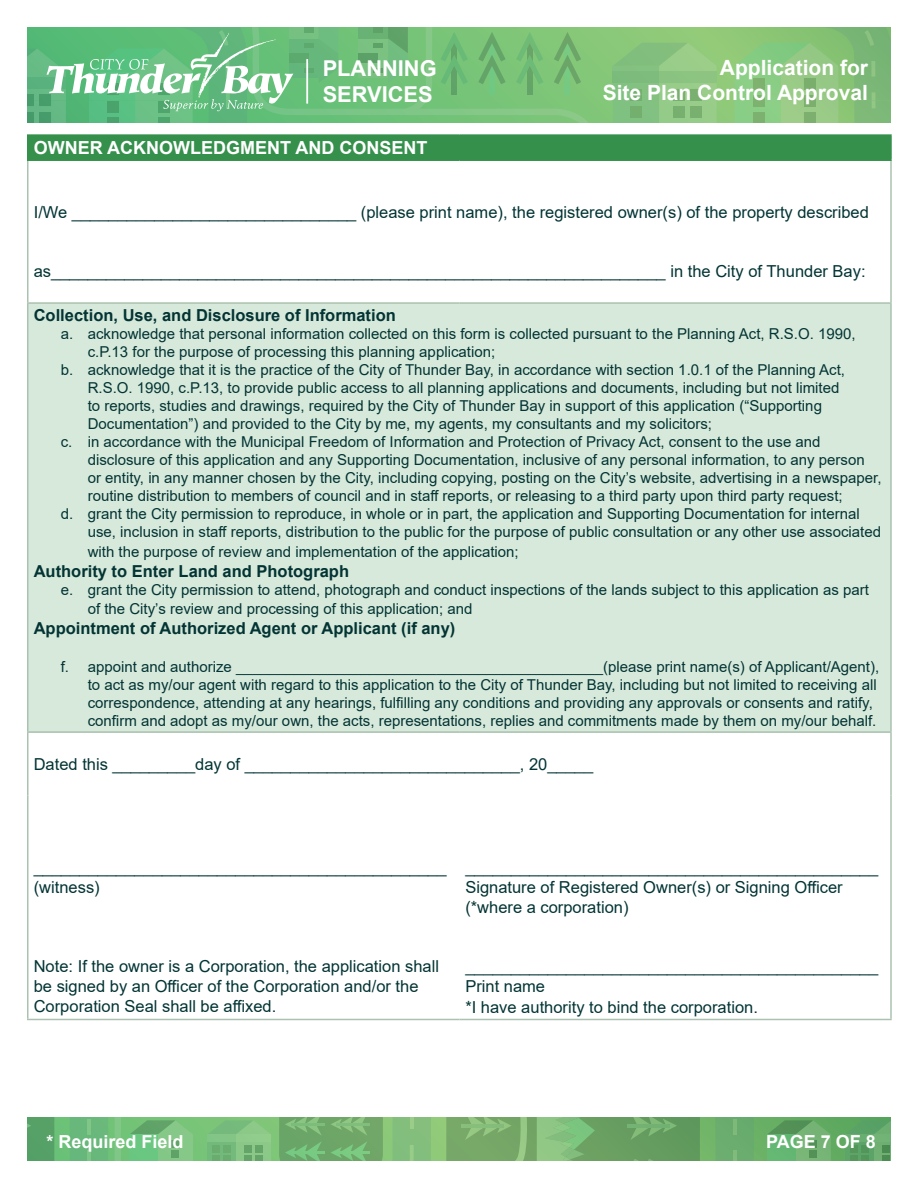
<style>
.page{position:relative;width:918px;height:1188px;background:#fff}
.page>*{position:absolute;margin:0;border:0;box-sizing:border-box;transform-origin:0 0}
.t1{font:700 21.9px/26.2px "Arial";color:#fff}
.t2{font:700 21px/25.2px "Arial";color:#fff;text-align:right}
.t3{font:700 18px "Arial";color:#fff}
.t4{font:16.5px/19.8px "Arial";color:#033434}
.t5{font:700 16.5px "Arial";color:#033434}
.t6{font:15px/18px "Arial";color:#033434}
</style>
<div class="page">
<svg style="left:27px;top:1118px;width:864px;height:43px;background:#71b270"></svg>
<hr style="left:733px;top:1150px;width:4px;height:11px;background:#81bb7b">
<hr style="left:733px;top:1119px;width:4px;height:16px;background:#7eb979">
<svg style="left:27px;top:27px;width:864px;height:95px;background:#7bc280"></svg>
<hr style="left:306px;top:59px;width:2px;height:45px;background:#fff">
<div style="left:28px;top:135px;width:863px;height:25px;background:#35904c"></div>
<div style="left:28px;top:303px;width:863px;height:429px;background:#d7e9db"></div>
<hr style="left:27px;top:161px;width:1px;height:141px;background:#abc2b0">
<hr style="left:27px;top:304px;width:1px;height:427px;background:#abc2b0">
<hr style="left:27px;top:302px;width:432px;height:2px;background:#abc2b0">
<hr style="left:459px;top:302px;width:433px;height:2px;background:#abc2b0">
<hr style="left:890px;top:161px;width:2px;height:141px;background:#abc2b0">
<hr style="left:890px;top:304px;width:2px;height:427px;background:#abc2b0">
<hr style="left:27px;top:731px;width:432px;height:2px;background:#abc2b0">
<hr style="left:27px;top:733px;width:1px;height:63px;background:#abc2b0">
<hr style="left:459px;top:731px;width:433px;height:2px;background:#abc2b0">
<hr style="left:890px;top:733px;width:2px;height:63px;background:#abc2b0">
<hr style="left:27px;top:796px;width:1px;height:223px;background:#abc2b0">
<hr style="left:890px;top:796px;width:2px;height:223px;background:#abc2b0">
<hr style="left:27px;top:1019px;width:432px;height:1px;background:#abc2b0">
<hr style="left:459px;top:1019px;width:433px;height:1px;background:#abc2b0">
<svg style="left:27px;top:136px;width:1px;height:23px"></svg>
<hr style="left:27px;top:134px;width:432px;height:2px;background:#35904c">
<hr style="left:459px;top:134px;width:433px;height:2px;background:#35904c">
<hr style="left:27px;top:159px;width:432px;height:2px;background:#35904c">
<hr style="left:459px;top:159px;width:433px;height:2px;background:#35904c">
<hr style="left:890px;top:136px;width:2px;height:23px;background:#35904c">
<h1 class="t1" style="left:323px;top:56px;width:116px">PLANNING<br>SERVICES</h1>
<h2 class="t2" style="left:603px;top:55px;width:267px">Application for<br>Site Plan Control Approval</h2>
<p class="t3" style="left:34px;top:135px;width:395px">OWNER ACKNOWLEDGMENT AND CONSENT</p>
<p class="t4" style="left:34px;top:202px;width:837px">I/We _______________________________ (please print name), the registered owner(s) of the property described</p>
<p class="t4" style="left:34px;top:261px;width:833px">as___________________________________________________________________ in the City of Thunder Bay:</p>
<p class="t5" style="left:34px;top:304px;width:364px">Collection, Use, and Disclosure of Information</p>
<p class="t6" style="left:61px;top:325px;width:796px">a. acknowledge that personal information collected on this form is collected pursuant to the Planning Act, R.S.O. 1990,</p>
<p class="t6" style="left:88px;top:343px;width:409px">c.P.13 for the purpose of processing this planning application;</p>
<p class="t6" style="left:61px;top:361px;width:786px">b. acknowledge that it is the practice of the City of Thunder Bay, in accordance with section 1.0.1 of the Planning Act,</p>
<p class="t6" style="left:88px;top:379px;width:753px">R.S.O. 1990, c.P.13, to provide public access to all planning applications and documents, including but not limited</p>
<p class="t6" style="left:88px;top:397px;width:736px">to reports, studies and drawings, required by the City of Thunder Bay in support of this application (“Supporting</p>
<p class="t6" style="left:88px;top:415px;width:626px">Documentation”) and provided to the City by me, my agents, my consultants and my solicitors;</p>
<p class="t6" style="left:61px;top:433px;width:761px">c. in accordance with the Municipal Freedom of Information and Protection of Privacy Act, consent to the use and</p>
<p class="t6" style="left:88px;top:451px;width:779px">disclosure of this application and any Supporting Documentation, inclusive of any personal information, to any person</p>
<p class="t6" style="left:88px;top:469px;width:795px">or entity, in any manner chosen by the City, including copying, posting on the City’s website, advertising in a newspaper,</p>
<p class="t6" style="left:88px;top:487px;width:757px">routine distribution to members of council and in staff reports, or releasing to a third party upon third party request;</p>
<p class="t6" style="left:61px;top:505px;width:801px">d. grant the City permission to reproduce, in whole or in part, the application and Supporting Documentation for internal</p>
<p class="t6" style="left:88px;top:523px;width:795px">use, inclusion in staff reports, distribution to the public for the purpose of public consultation or any other use associated</p>
<p class="t6" style="left:88px;top:542px;width:433px">with the purpose of review and implementation of the application;</p>
<p class="t5" style="left:34px;top:559px;width:317px">Authority to Enter Land and Photograph</p>
<p class="t6" style="left:88px;top:579px;width:783px;line-height:19.8px;text-indent:-27px">e. grant the City permission to attend, photograph and conduct inspections of the lands subject to this application as part of the City’s review and processing of this application; and</p>
<p class="t5" style="left:34px;top:617px;width:423px">Appointment of Authorized Agent or Applicant (if any)</p>
<p class="t6" style="left:88px;top:658px;width:793px;text-indent:-27px">f. appoint and authorize ____________________________________________(please print name(s) of Applicant/Agent), to act as my/our agent with regard to this application to the City of Thunder Bay, including but not limited to receiving all correspondence, attending at any hearings, fulfilling any conditions and providing any approvals or consents and ratify, confirm and adopt as my/our own, the acts, representations, replies and commitments made by them on my/our behalf.</p>
<p class="t4" style="left:34px;top:754px;width:561px">Dated this _________day of ______________________________, 20_____</p>
<p class="t4" style="left:34px;top:857px;width:414px">_____________________________________________ (witness)</p>
<p class="t4" style="left:34px;top:956px;width:407px">Note: If the owner is a Corporation, the application shall be signed by an Officer of the Corporation and/or the<br>Corporation Seal shall be affixed.</p>
<p class="t4" style="left:465px;top:857px;width:414px">_____________________________________________<br>Signature of Registered Owner(s) or Signing Officer (*where a corporation)</p>
<p class="t4" style="left:465px;top:956px;width:414px">_____________________________________________<br>Print name</p>
<p class="t4" style="left:465px;top:998px;width:294px">*I have authority to bind the corporation.</p>
<p class="t3" style="left:46px;top:1129px;width:139px">* Required Field</p>
<p class="t3" style="left:766px;top:1129px;width:111px">PAGE 7 OF 8</p>
</div>
